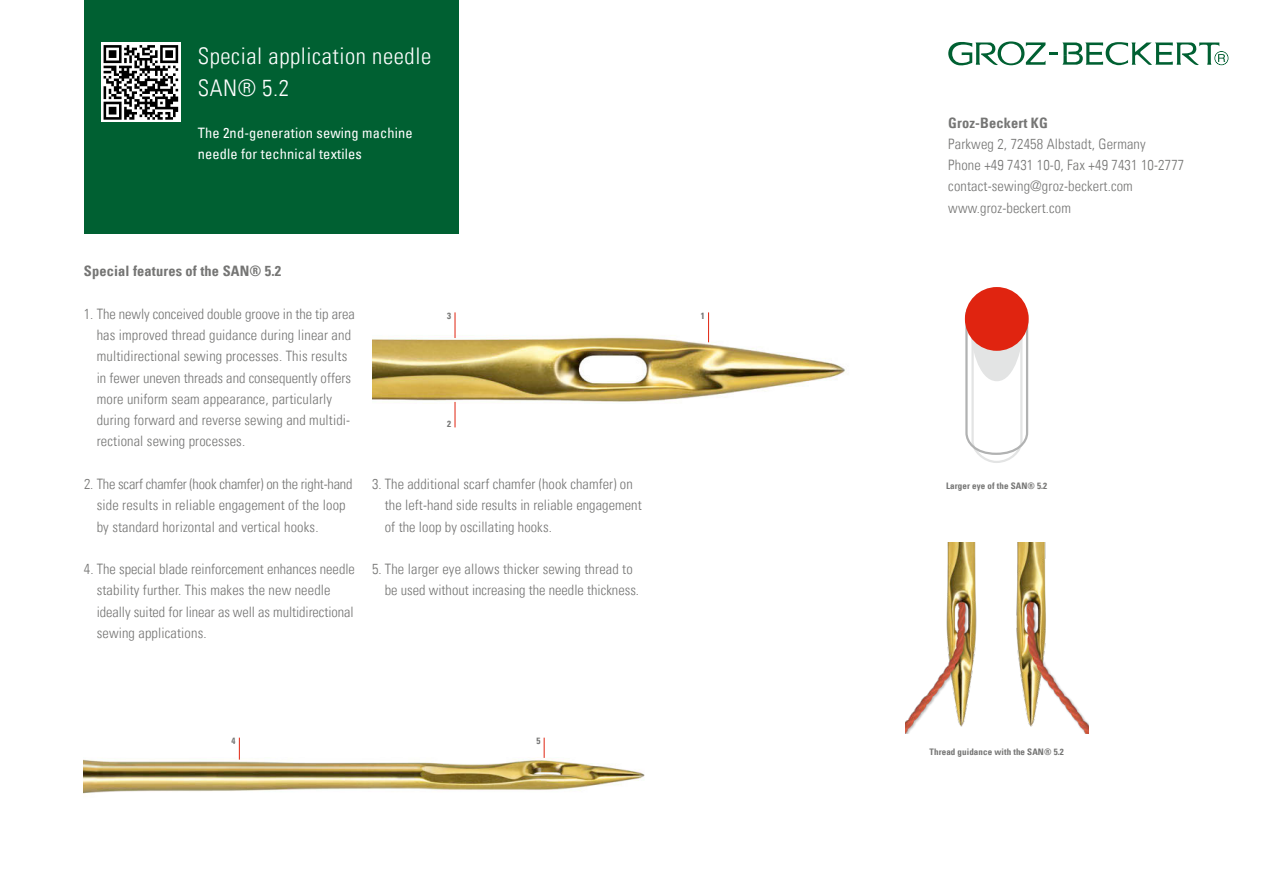
<style>
.page{position:relative;width:1263px;height:893px;background:#fff}
.page>*{position:absolute;margin:0;border:0;box-sizing:border-box;transform-origin:0 0}
.t1{font:22.95px/32px "Univers Com 47 Light Cond";letter-spacing:.025em;color:#fff}
.t2{font:14.4px/21.3px "Univers Com 47 Light Cond";letter-spacing:.01em;color:#757574}
.t3{font:condensed 14.4px/21.3px "Univers Com 57";letter-spacing:.01em;color:#fff}
.t4{font:14.4px "Univers Com 67 Bold Cond";letter-spacing:.01em;color:#757574}
.t5{font:9px "Univers Com 67 Bold Cond";letter-spacing:.01em;color:#757574}
</style>
<div class="page">
<div style="left:84px;top:0;width:374px;height:234px;background:#006032"></div>
<svg style="left:948px;top:41px;width:280px;height:24px"></svg>
<svg style="left:101px;top:43px;width:80px;height:79px"></svg>
<svg style="left:104px;top:45px;width:74px;height:75px;background:#7a7a7a"></svg>
<img style="left:905px;top:542px;width:183px;height:191px">
<img style="left:84px;top:737px;width:561px;height:57px">
<img style="left:372px;top:319px;width:474px;height:106px">
<svg style="left:964px;top:311px;width:65px;height:152px"></svg>
<div style="left:965px;top:287px;width:64px;height:64px;background:#e02410;border-radius:50%"></div>
<hr style="left:708px;top:312px;width:1px;height:30px;background:#e02410">
<svg style="left:455px;top:312px;width:1px;height:26px"></svg>
<svg style="left:455px;top:402px;width:1px;height:25px"></svg>
<svg style="left:544px;top:738px;width:1px;height:20px"></svg>
<svg style="left:239px;top:738px;width:1px;height:22px"></svg>
<h1 class="t1" style="left:198px;top:40px;width:235px">Special application needle<br>SAN® 5.2</h1>
<p class="t3" style="left:198px;top:122px;width:216px">The 2nd-generation sewing machine needle for technical textiles</p>
<p class="t4" style="left:84px;top:262px;width:199px">Special features of the SAN® 5.2</p>
<p class="t2" style="left:97px;top:303px;width:259px;text-indent:-13px">1. The newly conceived double groove in the tip area has improved thread guidance during linear and multidirectional sewing processes. This results in fewer uneven threads and consequently offers more uniform seam appearance, particularly during forward and reverse sewing and multidi&shy;rectional sewing processes.</p>
<p class="t2" style="left:97px;top:473px;width:257px;text-indent:-13px">2. The scarf chamfer (hook chamfer) on the right-hand side results in reliable engagement of the loop by standard horizontal and vertical hooks.</p>
<p class="t2" style="left:385px;top:473px;width:258px;text-indent:-13px">3. The additional scarf chamfer (hook chamfer) on the left-hand side results in reliable engagement of the loop by oscillating hooks.</p>
<p class="t2" style="left:97px;top:558px;width:260px;text-indent:-13px">4. The special blade reinforcement enhances needle stability further. This makes the new needle ideally suited for linear as well as multidirectional sewing applications.</p>
<p class="t2" style="left:385px;top:558px;width:256px;text-indent:-13px">5. The larger eye allows thicker sewing thread to be used without increasing the needle thickness.</p>
<p class="t5" style="left:447px;top:310px;width:5px">3</p>
<p class="t5" style="left:447px;top:419px;width:5px">2</p>
<p class="t5" style="left:232px;top:735px;width:5px">4</p>
<p class="t5" style="left:536px;top:735px;width:5px">5</p>
<p class="t5" style="left:701px;top:310px;width:5px">1</p>
<p class="t4" style="left:948px;top:114px;width:101px">Groz-Beckert KG</p>
<p class="t2" style="left:948px;top:133px;width:237px">Parkweg 2, 72458 Albstadt, Germany<br>Phone +49 7431 10-0, Fax +49 7431 10-2777 contact-sewing@groz-beckert.com www.groz-beckert.com</p>
<p class="t5" style="left:946px;top:480px;width:103px">Larger eye of the SAN® 5.2</p>
<p class="t5" style="left:929px;top:746px;width:136px">Thread guidance with the SAN® 5.2</p>
</div>
